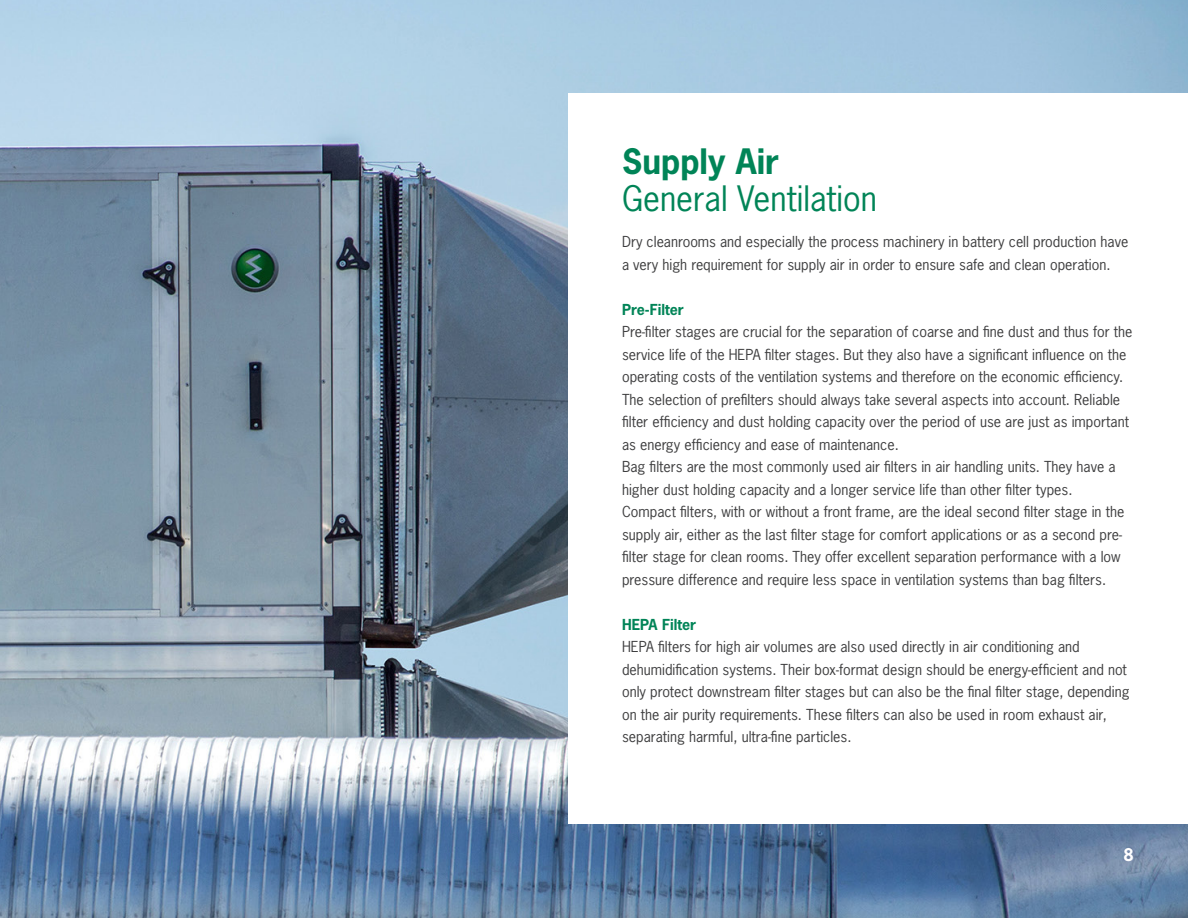
<style>
.page{position:relative;width:1188px;height:918px;background:#fff}
.page>*{position:absolute;margin:0;border:0;box-sizing:border-box;transform-origin:0 0}
.Heading{font:33px/37.5px "News Gothic Std";color:#008457}
.Intro{font:700 16.5px "News Gothic Std";color:#fff}
.Paragraphs{font:14.25px/22.5px "News Gothic Std";color:#3e3e3f}
.Paragraphs-2{font:700 14.25px "News Gothic Std";color:#008457}
.s1{font-weight:700}
</style>
<div class="page">
<img style="left:0;top:0;width:1188px;height:918px">
<div style="left:568px;top:94px;width:620px;height:730px;background:#fff"></div>
<p class="Heading" style="left:622px;top:142px;width:256px"><span class="s1">Supply Air<br></span>General Ventilation</p>
<p class="Paragraphs" style="left:622px;top:230px;width:508px">Dry cleanrooms and especially the process machinery in battery cell production have a very high requirement for supply air in order to ensure safe and clean operation.</p>
<p class="Paragraphs-2" style="left:622px;top:300px;width:63px">Pre-Filter</p>
<p class="Paragraphs" style="left:622px;top:320px;width:512px">Pre-filter stages are crucial for the separation of coarse and fine dust and thus for the service life of the HEPA filter stages. But they also have a significant influence on the operating costs of the ventilation systems and therefore on the economic efficiency.<br>The selection of prefilters should always take several aspects into account. Reliable filter efficiency and dust holding capacity over the period of use are just as important as energy efficiency and ease of maintenance.</p>
<p class="Paragraphs" style="left:622px;top:455px;width:495px">Bag filters are the most commonly used air filters in air handling units. They have a higher dust holding capacity and a longer service life than other filter types.</p>
<p class="Paragraphs" style="left:622px;top:500px;width:504px">Compact filters, with or without a front frame, are the ideal second filter stage in the supply air, either as the last filter stage for comfort applications or as a second pre&shy;filter stage for clean rooms. They offer excellent separation performance with a low pressure difference and require less space in ventilation systems than bag filters.</p>
<p class="Paragraphs-2" style="left:622px;top:615px;width:76px">HEPA Filter</p>
<p class="Paragraphs" style="left:622px;top:635px;width:509px">HEPA filters for high air volumes are also used directly in air conditioning and dehumidification systems. Their box-format design should be energy-efficient and not only protect downstream filter stages but can also be the final filter stage, depending on the air purity requirements. These filters can also be used in room exhaust air, separating harmful, ultra-fine particles.</p>
<p class="Intro" style="left:1123px;top:844px;width:12px">8</p>
</div>
